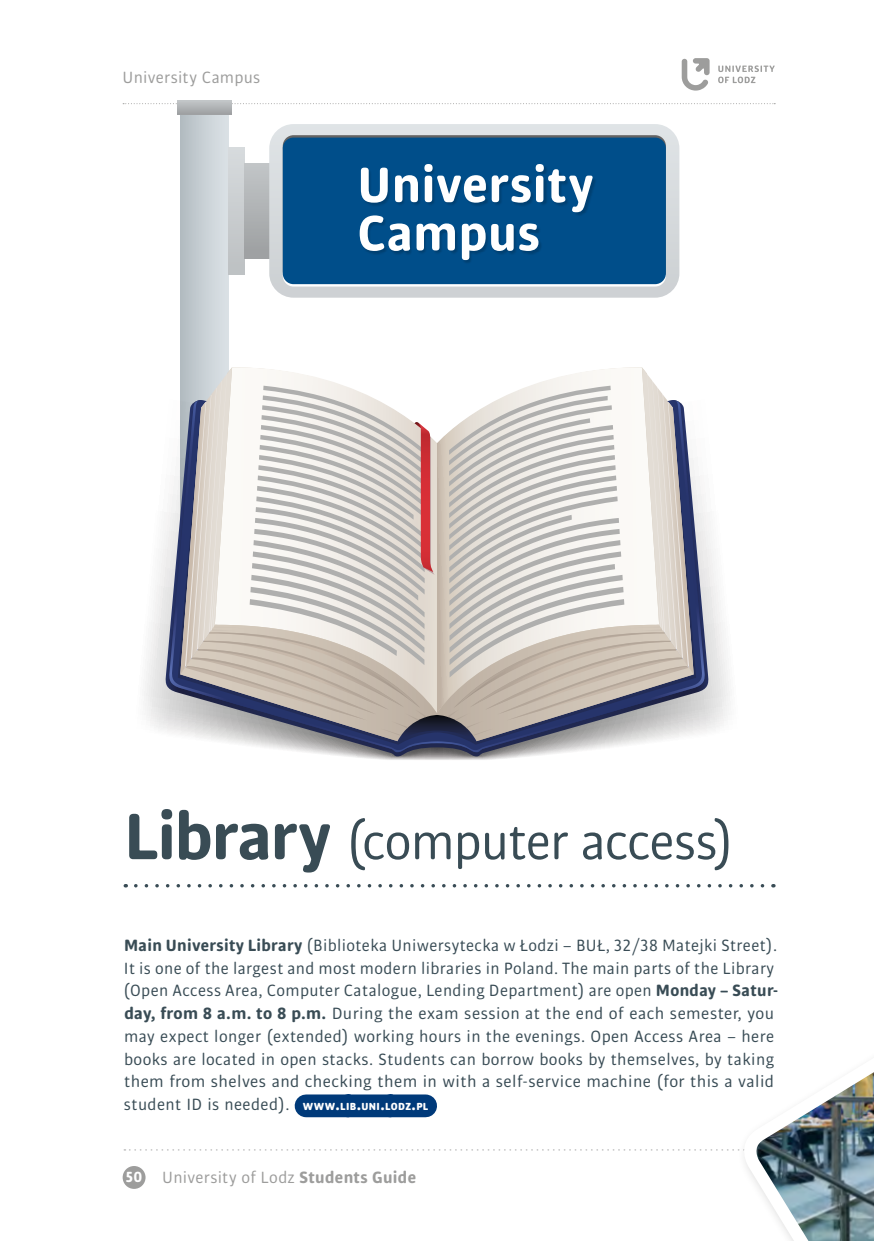
<style>
.page{position:relative;width:874px;height:1241px;background:#fff}
.page>*{position:absolute;margin:0;border:0;box-sizing:border-box;transform-origin:0 0}
.t1{font:54.25px "Bulo Rounded";letter-spacing:-.02em;color:#394c55}
.t2{font:700 53.2px/48.3px "Bulo Rounded";letter-spacing:.01em;color:#fff}
.TEKST{font:17.5px/22.8px "Bulo Rounded";letter-spacing:.025em;color:#394c55}
.t3{font:17.5px "Bulo Rounded";letter-spacing:.015em;color:#9d9d9c}
.s1{font-weight:700;font-size:70px}
.s2{font-weight:700}
.s3{font-weight:900;font-size:11.03px;color:#fff}
.s4{font-weight:900;font-size:15.75px;color:#fff}
.s5{font-weight:700;font-size:15.75px;color:#fff}
</style>
<div class="page">
<svg style="left:123px;top:103px;width:651px;height:1px"></svg>
<svg style="left:124px;top:1148px;width:750px;height:2px"></svg>
<div style="left:123px;top:1165px;width:22px;height:23px;background:#9d9d9c;border-radius:50%"></div>
<svg style="left:681px;top:58px;width:28px;height:33px"></svg>
<svg style="left:718px;top:65px;width:56px;height:18px"></svg>
<div style="left:180px;top:114px;width:48px;height:570px;background:linear-gradient(to right,#b3bcc1,#dbe2e6)"></div>
<div style="left:228px;top:147px;width:16px;height:127px;background:#cacdd0"></div>
<div style="left:244px;top:163px;width:25px;height:95px;background:linear-gradient(to bottom,#c2c6c8,#9d9fa1)"></div>
<svg style="left:269px;top:124px;width:410px;height:173px;background:#d3d7da"></svg>
<div style="left:282px;top:137px;width:383px;height:147px;background:#004e8a;border-radius:11px"></div>
<svg style="left:177px;top:101px;width:54px;height:13px"></svg>
<img style="left:361px;top:166px;width:234px;height:97px">
<svg style="left:136px;top:884px;width:597px;height:3px"></svg>
<div style="left:306px;top:1094px;width:119px;height:22px;background:#003a7a"></div>
<svg style="left:144px;top:533px;width:293px;height:227px"></svg>
<svg style="left:437px;top:523px;width:293px;height:237px"></svg>
<svg style="left:165px;top:512px;width:272px;height:244px"></svg>
<svg style="left:437px;top:504px;width:271px;height:252px"></svg>
<svg style="left:169px;top:367px;width:535px;height:385px"></svg>
<svg style="left:736px;top:884px;width:137px;height:356px"></svg>
<p class="t3" style="left:123px;top:67px;width:139px">University Campus</p>
<p class="t2" style="left:357px;top:160px;width:238px">University<br>Campus</p>
<p class="t1" style="left:124px;top:808px;width:611px"><span class="s1">Library</span> (computer access)</p>
<p class="TEKST" style="left:123px;top:933px;width:656px"><span class="s2">Main University Library</span> (Biblioteka Uniwersytecka w Łodzi – BUŁ, 32/38 Matejki Street).<br>It is one of the largest and most modern libraries in Poland. The main parts of the Library (Open Access Area, Computer Catalogue, Lending Department) are open <span class="s2">Monday – Satur&shy;day, from 8 a.m. to 8 p.m.</span> During the exam session at the end of each semester, you may expect longer (extended) working hours in the evenings. Open Access Area – here books are located in open stacks. Students can borrow books by themselves, by taking them from shelves and checking them in with a self-service machine (for this a valid student ID is needed). <span class="s3">WWW</span><span class="s4">.</span><span class="s3">LIB</span><span class="s4">.</span><span class="s3">UNI</span><span class="s4">.</span><span class="s3">LODZ</span><span class="s4">.</span><span class="s3">PL</span></p>
<p class="t3" style="left:126px;top:1166px;width:291px"><span class="s5">50</span> University of Lodz <span class="s2">Students Guide</span></p>
</div>
